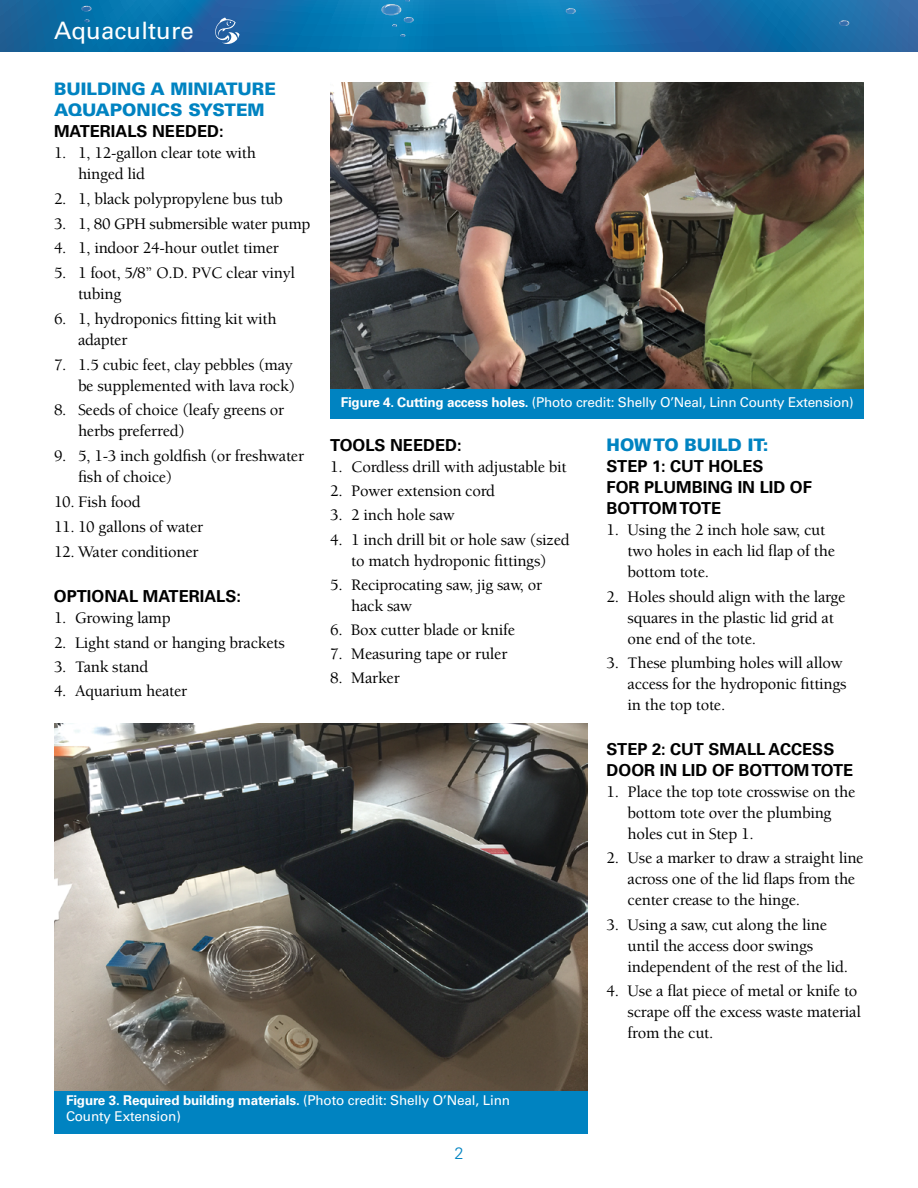
<style>
.page{position:relative;width:918px;height:1188px;background:#fff}
.page>*{position:absolute;margin:0;border:0;box-sizing:border-box;transform-origin:0 0}
.t1{font:24px "Univers LT Std";letter-spacing:.005em;color:#fff}
.suhead{font:900 17.25px/21px "Univers LT Std";color:#0083c1}
.t2{font:500 16.5px/21px "Berkeley Std";letter-spacing:-.015em;color:#000}
.subhead2{font:700 16.5px/21px "Univers LT Std";color:#000}
.t3{font:300 16.5px "Univers LT Std";color:#0083c1}
.t4{font:13.5px/16.5px "Univers LT Std";letter-spacing:-.015em;color:#fff}
.s1{font-weight:700}
</style>
<div class="page">
<svg style="left:0;top:0;width:918px;height:52px;background:#106fab"></svg>
<svg style="left:839px;top:20px;width:10px;height:6px"></svg>
<svg style="left:566px;top:8px;width:10px;height:6px"></svg>
<svg style="left:82px;top:6px;width:10px;height:5px"></svg>
<svg style="left:381px;top:0;width:33px;height:27px"></svg>
<svg style="left:400px;top:34px;width:5px;height:3px"></svg>
<svg style="left:94px;top:37px;width:5px;height:3px"></svg>
<svg style="left:85px;top:19px;width:5px;height:3px"></svg>
<svg style="left:215px;top:18px;width:25px;height:26px"></svg>
<img style="left:330px;top:82px;width:534px;height:308px">
<div style="left:330px;top:390px;width:534px;height:29px;background:#0083c1"></div>
<div style="left:54px;top:1086px;width:534px;height:48px;background:#0083c1"></div>
<img style="left:54px;top:724px;width:534px;height:366px">
<h1 class="t1" style="left:54px;top:16px;width:141px">Aquaculture</h1>
<h3 class="suhead" style="left:54px;top:78px;width:223px">BUILDING A MINIATURE<br>AQUAPONICS SYSTEM</h3>
<h4 class="subhead2" style="left:54px;top:121px;width:171px">MATERIALS NEEDED:</h4>
<p class="t2" style="left:78px;top:143px;width:179px;text-indent:-24px">1. 1, 12-gallon clear tote with hinged lid</p>
<p class="t2" style="left:54px;top:188px;width:230px">2. 1, black polypropylene bus tub</p>
<p class="t2" style="left:54px;top:213px;width:258px">3. 1, 80 GPH submersible water pump</p>
<p class="t2" style="left:54px;top:238px;width:226px">4. 1, indoor 24-hour outlet timer</p>
<p class="t2" style="left:78px;top:263px;width:218px;text-indent:-24px">5. 1 foot, 5/8” O.D. PVC clear vinyl tubing</p>
<p class="t2" style="left:78px;top:309px;width:200px;text-indent:-24px">6. 1, hydroponics fitting kit with adapter</p>
<p class="t2" style="left:54px;top:354px;width:243px;text-align:right">7. 1.5 cubic feet, clay pebbles (may be supplemented with lava rock)</p>
<p class="t2" style="left:78px;top:400px;width:208px;text-indent:-24px">8. Seeds of choice (leafy greens or herbs preferred)</p>
<p class="t2" style="left:78px;top:446px;width:228px;text-indent:-24px">9. 5, 1-3 inch goldfish (or freshwater fish of choice)</p>
<p class="t2" style="left:54px;top:492px;width:88px">10. Fish food</p>
<p class="t2" style="left:54px;top:516px;width:151px">11. 10 gallons of water</p>
<p class="t2" style="left:54px;top:541px;width:146px">12. Water conditioner</p>
<h4 class="subhead2" style="left:54px;top:586px;width:189px">OPTIONAL MATERIALS:</h4>
<p class="t2" style="left:54px;top:608px;width:118px">1. Growing lamp</p>
<p class="t2" style="left:54px;top:632px;width:232px">2. Light stand or hanging brackets</p>
<p class="t2" style="left:54px;top:656px;width:96px">3. Tank stand</p>
<p class="t2" style="left:54px;top:681px;width:135px">4. Aquarium heater</p>
<p class="t4" style="left:341px;top:394px;width:514px"><span class="s1">Figure 4. Cutting access holes.</span> (Photo credit: Shelly O’Neal, Linn County Extension)</p>
<h4 class="subhead2" style="left:330px;top:435px;width:133px">TOOLS NEEDED:</h4>
<p class="t2" style="left:330px;top:456px;width:238px">1. Cordless drill with adjustable bit</p>
<p class="t2" style="left:330px;top:481px;width:166px">2. Power extension cord</p>
<p class="t2" style="left:330px;top:505px;width:126px">3. 2 inch hole saw</p>
<p class="t2" style="left:330px;top:529px;width:241px;text-align:center">4. 1 inch drill bit or hole saw (sized to match hydroponic fittings)</p>
<p class="t2" style="left:351px;top:574px;width:192px;text-indent:-21px">5. Reciprocating saw, jig saw, or hack saw</p>
<p class="t2" style="left:330px;top:620px;width:186px">6. Box cutter blade or knife</p>
<p class="t2" style="left:330px;top:644px;width:179px">7. Measuring tape or ruler</p>
<p class="t2" style="left:330px;top:668px;width:71px">8. Marker</p>
<h3 class="suhead" style="left:607px;top:434px;width:164px">HOW TO BUILD IT:</h3>
<h4 class="subhead2" style="left:607px;top:456px;width:207px">STEP 1: CUT HOLES<br>FOR PLUMBING IN LID OF<br>BOTTOM TOTE</h4>
<p class="t2" style="left:628px;top:520px;width:209px;text-indent:-21px">1. Using the 2 inch hole saw, cut two holes in each lid flap of the bottom tote.</p>
<p class="t2" style="left:628px;top:586px;width:219px;text-indent:-21px">2. Holes should align with the large squares in the plastic lid grid at one end of the tote.</p>
<p class="t2" style="left:628px;top:652px;width:221px;text-indent:-21px">3. These plumbing holes will allow access for the hydroponic fittings in the top tote.</p>
<h4 class="subhead2" style="left:607px;top:739px;width:248px">STEP 2: CUT SMALL ACCESS<br>DOOR IN LID OF BOTTOM TOTE</h4>
<p class="t2" style="left:628px;top:782px;width:229px;text-indent:-21px">1. Place the top tote crosswise on the bottom tote over the plumbing holes cut in Step 1.</p>
<p class="t2" style="left:628px;top:848px;width:238px;text-indent:-21px">2. Use a marker to draw a straight line across one of the lid flaps from the center crease to the hinge.</p>
<p class="t2" style="left:628px;top:914px;width:222px;text-indent:-21px">3. Using a saw, cut along the line until the access door swings independent of the rest of the lid.</p>
<p class="t2" style="left:628px;top:980px;width:235px;text-indent:-21px">4. Use a flat piece of metal or knife to scrape off the excess waste material from the cut.</p>
<p class="t4" style="left:66px;top:1092px;width:446px"><span class="s1">Figure 3. Required building materials.</span> (Photo credit: Shelly O’Neal, Linn<br>County Extension)</p>
<p class="t3" style="left:454px;top:1144px;width:11px">2</p>
</div>
